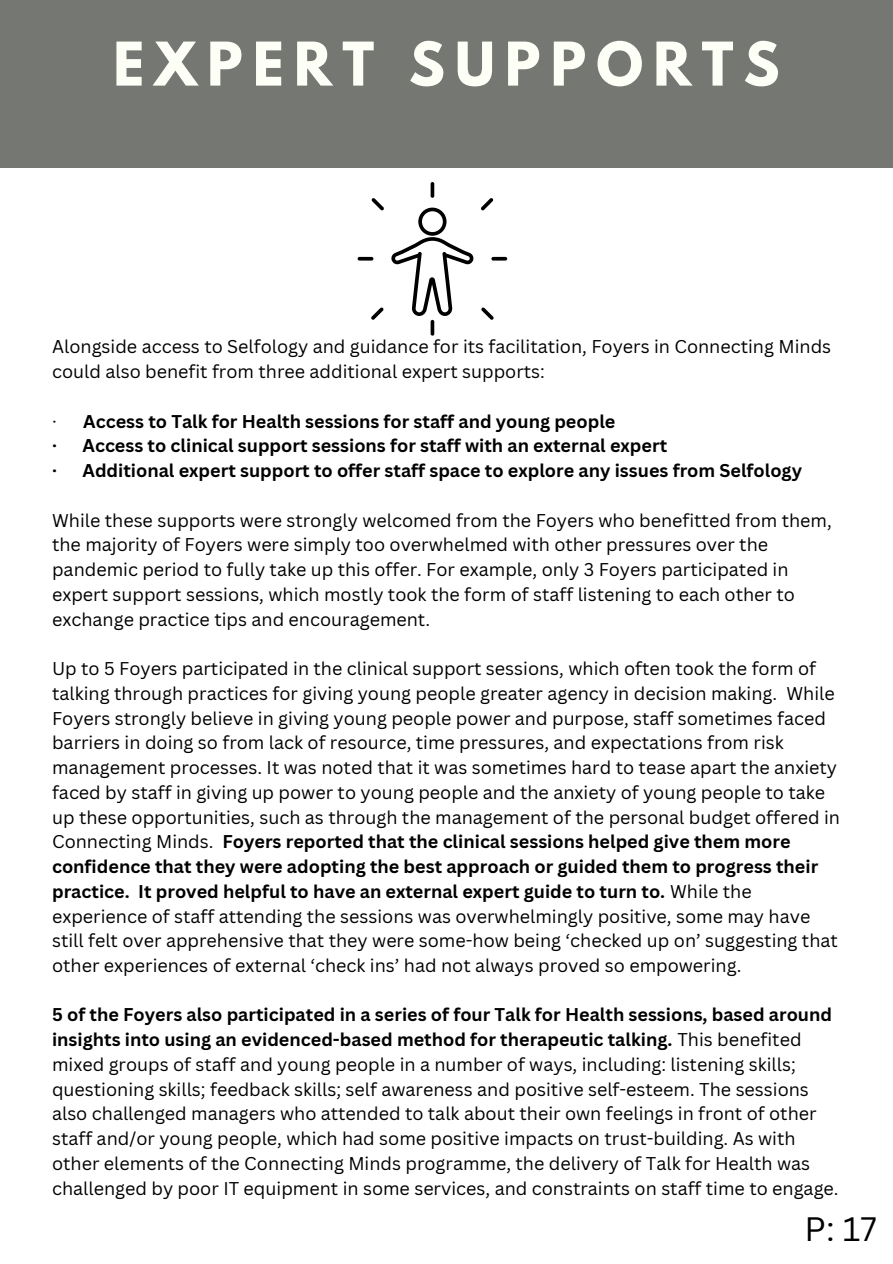
<style>
.page{position:relative;width:893px;height:1264px;background:#fff}
.page>*{position:absolute;margin:0;border:0;box-sizing:border-box;transform-origin:0 0}
.t1{font:700 53.4px "League Spartan";letter-spacing:.19em;color:#fdfff7}
.t2{font:33px "Canva Sans";color:#000}
.t3{font:18px/24.8px "Canva Sans";color:#000}
.t4{font:700 18px/24.8px "Canva Sans";color:#000}
.s1{font-weight:400}
.s2{font-weight:700}
</style>
<div class="page">
<svg style="left:391px;top:208px;width:83px;height:108px"></svg>
<svg style="left:430px;top:182px;width:4px;height:16px"></svg>
<svg style="left:430px;top:320px;width:4px;height:15px"></svg>
<svg style="left:481px;top:198px;width:12px;height:12px"></svg>
<svg style="left:481px;top:307px;width:13px;height:13px"></svg>
<svg style="left:491px;top:257px;width:16px;height:3px"></svg>
<svg style="left:371px;top:198px;width:13px;height:12px"></svg>
<svg style="left:371px;top:307px;width:12px;height:13px"></svg>
<svg style="left:357px;top:257px;width:16px;height:3px"></svg>
<div style="left:0;top:0;width:892px;height:168px;background:#747772"></div>
<h1 class="t1" style="left:113px;top:38px;width:667px">EXPERT SUPPORTS</h1>
<p class="t3" style="left:52px;top:334px;width:780px">Alongside access to Selfology and guidance for its facilitation, Foyers in Connecting Minds could also benefit from three additional expert supports:</p>
<p class="t4" style="left:52px;top:408px;width:751px"><span class="s1">·</span> Access to Talk for Health sessions for staff and young people<br>· Access to clinical support sessions for staff with an external expert<br>· Additional expert support to offer staff space to explore any issues from Selfology</p>
<p class="t3" style="left:52px;top:507px;width:781px">While these supports were strongly welcomed from the Foyers who benefitted from them, the majority of Foyers were simply too overwhelmed with other pressures over the pandemic period to fully take up this offer. For example, only 3 Foyers participated in expert support sessions, which mostly took the form of staff listening to each other to exchange practice tips and encouragement.</p>
<p class="t3" style="left:52px;top:655px;width:789px">Up to 5 Foyers participated in the clinical support sessions, which often took the form of talking through practices for giving young people greater agency in decision making. While Foyers strongly believe in giving young people power and purpose, staff sometimes faced barriers in doing so from lack of resource, time pressures, and expectations from risk management processes. It was noted that it was sometimes hard to tease apart the anxiety faced by staff in giving up power to young people and the anxiety of young people to take up these opportunities, such as through the management of the personal budget offered in Connecting Minds. <span class="s2">Foyers reported that the clinical sessions helped give them more confidence that they were adopting the best approach or guided them to progress their practice. It proved helpful to have an external expert guide to turn to.</span> While the experience of staff attending the sessions was overwhelmingly positive, some may have still felt over apprehensive that they were some-how being ‘checked up on’ suggesting that other experiences of external ‘check ins’ had not always proved so empowering.</p>
<p class="t3" style="left:52px;top:1002px;width:788px"><span class="s2">5 of the Foyers also participated in a series of four Talk for Health sessions, based around insights into using an evidenced-based method for therapeutic talking.</span> This benefited mixed groups of staff and young people in a number of ways, including: listening skills; questioning skills; feedback skills; self awareness and positive self-esteem. The sessions also challenged managers who attended to talk about their own feelings in front of other staff and/or young people, which had some positive impacts on trust-building. As with other elements of the Connecting Minds programme, the delivery of Talk for Health was challenged by poor IT equipment in some services, and constraints on staff time to engage.</p>
<h2 class="t2" style="left:804px;top:1205px;width:74px">P: 17</h2>
</div>
